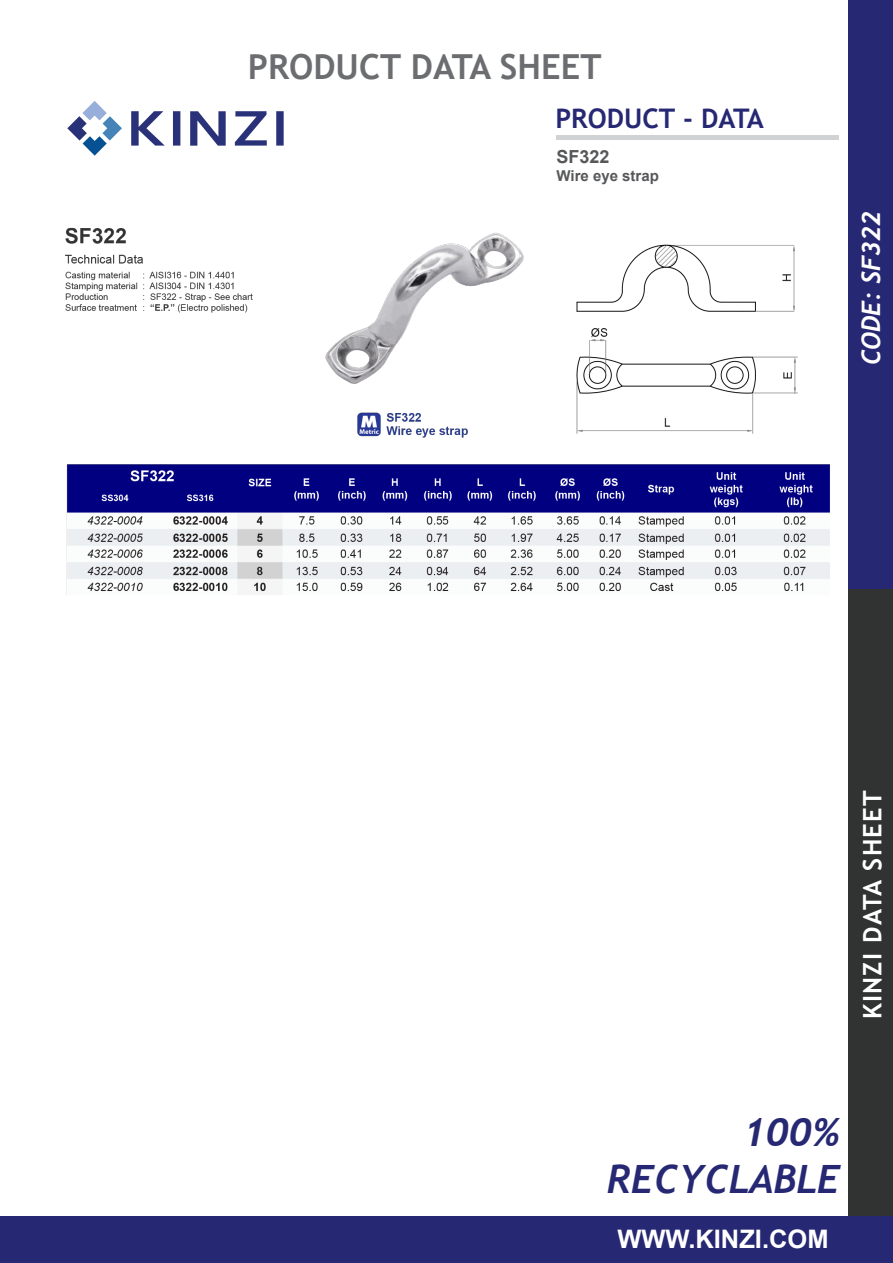
<style>
.page{position:relative;width:893px;height:1263px;background:#fff}
.page>*{position:absolute;margin:0;border:0;box-sizing:border-box;transform-origin:0 0}
.t1{font:italic 700 39px/46.8px "Trebuchet";color:#272873;text-align:right}
.t2{font:700 34.5px "Trebuchet MS";color:#6c6d70}
.t3{font:700 27px "Trebuchet MS";color:#272873}
.t4{font:700 25.5px "Trebuchet MS";letter-spacing:.05em;color:#fff}
.t5{font:700 25.5px "Arial";color:#fff}
.t6{font:italic 700 25.5px "Trebuchet";color:#fff}
.t7{font:700 18px "Arial";color:#57585a}
.t8{font:700 15px "Arial";color:#57585a}
</style>
<div class="page">
<div style="left:849px;top:589px;width:44px;height:627px;background:#313232"></div>
<div style="left:849px;top:0;width:44px;height:589px;background:#272873"></div>
<div style="left:0;top:1216px;width:893px;height:47px;background:#272873"></div>
<div style="left:557px;top:135px;width:282px;height:5px;background:#d1d2d4"></div>
<img style="left:65px;top:227px;width:765px;height:368px">
<img style="left:67px;top:101px;width:217px;height:55px">
<p class="t2" style="left:248px;top:46px;width:355px">PRODUCT DATA SHEET</p>
<p class="t3" style="left:555px;top:101px;width:210px">PRODUCT - DATA</p>
<p class="t7" style="left:556px;top:144px;width:55px">SF322</p>
<p class="t8" style="left:556px;top:165px;width:104px">Wire eye strap</p>
<p class="t6" style="left:855px;top:365px;width:156px;rotate:-90deg">CODE: SF322</p>
<p class="t4" style="left:856px;top:1019px;width:230px;rotate:-90deg">KINZI DATA SHEET</p>
<p class="t1" style="left:607px;top:1109px;width:235px">100%<br>RECYCLABLE</p>
<p class="t5" style="left:617px;top:1221px;width:213px">WWW.KINZI.COM</p>
</div>
